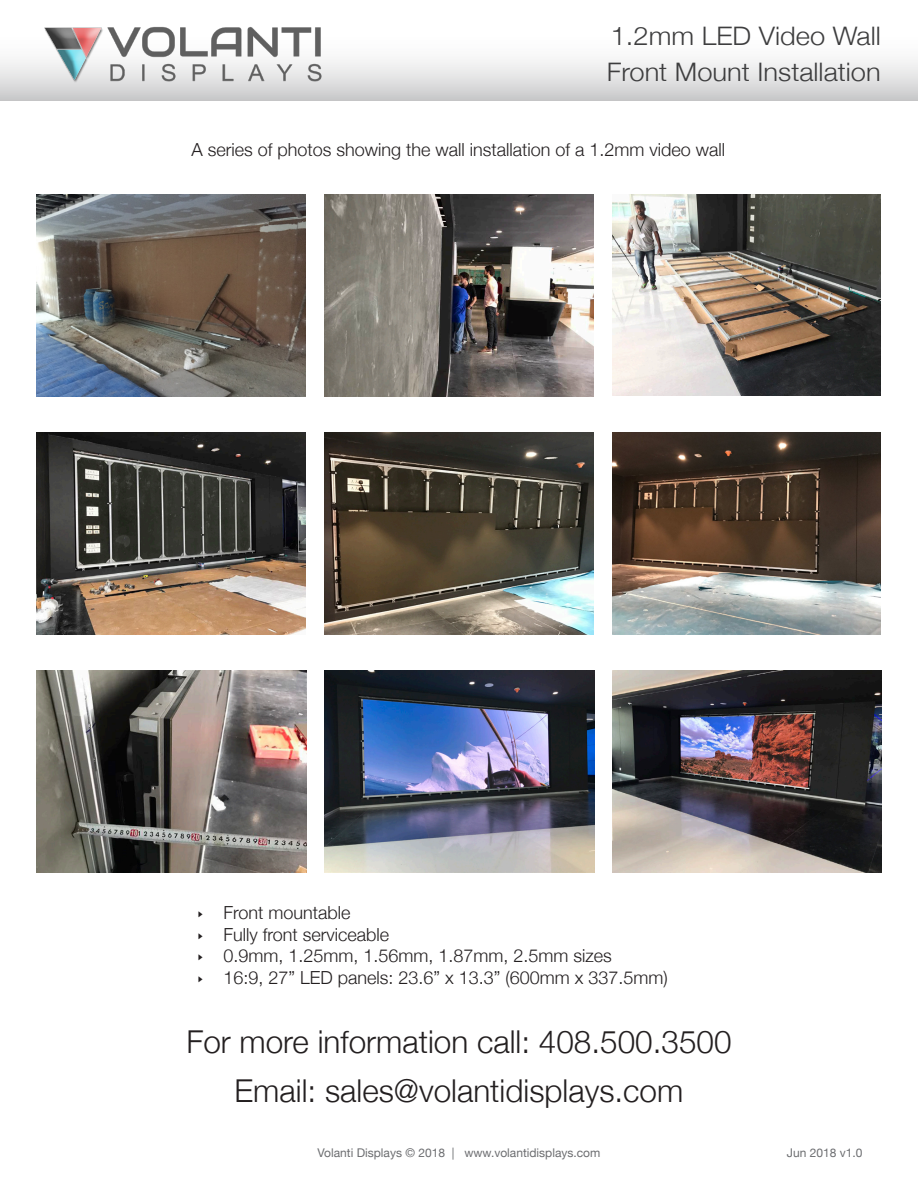
<style>
.page{position:relative;width:918px;height:1188px;background:#fff}
.page>*{position:absolute;margin:0;border:0;box-sizing:border-box;transform-origin:0 0}
.t1{font:300 31.5px "Helvetica Neue";color:#231f20}
.t2{font:300 25.5px "Helvetica Neue";color:#3e3e3f;scale:1.07 1}
.t3{font:300 18px "Helvetica Neue";color:#231f20}
.t4{font:12px "Helvetica Neue";color:#6c6d70}
</style>
<div class="page">
<svg style="left:1px;top:60px;width:917px;height:41px"></svg>
<img style="left:22px;top:26px;width:333px;height:68px">
<img style="left:36px;top:194px;width:270px;height:203px">
<img style="left:324px;top:194px;width:270px;height:203px">
<img style="left:612px;top:194px;width:269px;height:202px">
<img style="left:36px;top:432px;width:270px;height:202px">
<img style="left:324px;top:432px;width:270px;height:202px">
<img style="left:612px;top:432px;width:269px;height:202px">
<img style="left:37px;top:670px;width:270px;height:203px">
<img style="left:325px;top:670px;width:270px;height:203px">
<img style="left:613px;top:670px;width:269px;height:202px">
<p class="t2" style="left:611px;top:15px;width:254px">1.2mm LED Video Wall</p>
<p class="t2" style="left:607px;top:51px;width:258px">Front Mount Installation</p>
<p class="t3" style="left:192px;top:135px;width:535px">A series of photos showing the wall installation of a 1.2mm video wall</p>
<p class="t3" style="left:224px;top:898px;width:129px">Front mountable</p>
<p class="t3" style="left:224px;top:920px;width:167px">Fully front serviceable</p>
<p class="t3" style="left:224px;top:941px;width:390px">0.9mm, 1.25mm, 1.56mm, 1.87mm, 2.5mm sizes</p>
<p class="t3" style="left:224px;top:963px;width:446px">16:9, 27” LED panels: 23.6” x 13.3” (600mm x 337.5mm)</p>
<p class="t1" style="left:186px;top:1016px;width:547px">For more information call: 408.500.3500</p>
<p class="t1" style="left:235px;top:1066px;width:450px">Email: sales@volantidisplays.com</p>
<p class="t4" style="left:318px;top:1144px;width:284px">Volanti Displays © 2018 | www.volantidisplays.com</p>
<p class="t4" style="left:787px;top:1144px;width:77px">Jun 2018 v1.0</p>
</div>
